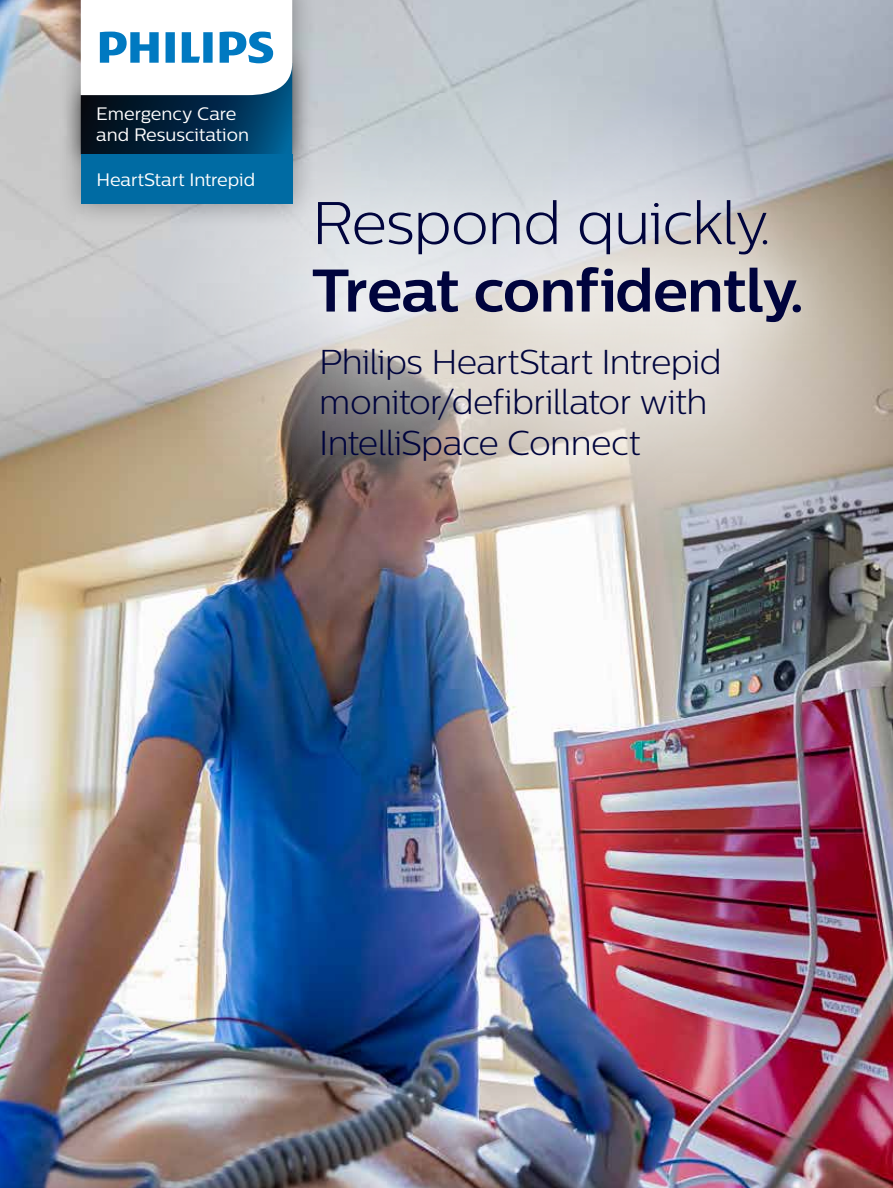
<style>
.page{position:relative;width:893px;height:1188px;background:#fff}
.page>*{position:absolute;margin:0;border:0;box-sizing:border-box;transform-origin:0 0}
.t1{font:700 60px "Centrale Sans";letter-spacing:-.015em;color:#00043d}
.t2{font:300 60px "Centrale Sans";letter-spacing:-.02em;color:#00043d}
.t3{font:300 34.5px/40.5px "Centrale Sans";letter-spacing:-.02em;color:#00043d}
.t4{font:18px/21px "Centrale Sans";color:#fff}
</style>
<div class="page">
<img style="left:0;top:0;width:893px;height:1188px">
<svg style="left:157px;top:118px;width:404px;height:403px"></svg>
<svg style="left:480px;top:96px;width:413px;height:468px"></svg>
<svg style="left:329px;top:70px;width:468px;height:468px;fill:#c4cbd2"></svg>
<svg style="left:277px;top:367px;width:486px;height:135px"></svg>
<svg style="left:270px;top:156px;width:573px;height:211px"></svg>
<div style="left:58px;top:0;width:258px;height:227px;background:#000;opacity:.35"></div>
<div style="left:62px;top:46px;width:249px;height:127px;background:#000;opacity:.5"></div>
<svg style="left:81px;top:0;width:211px;height:154px"></svg>
<div style="left:81px;top:154px;width:211px;height:50px;background:#006ba3"></div>
<p class="t4" style="left:96px;top:103px;width:154px">Emergency Care and Resuscitation</p>
<p class="t4" style="left:96px;top:169px;width:160px">HeartStart Intrepid</p>
<h1 class="t2" style="left:312px;top:189px;width:461px">Respond quickly.</h1>
<h1 class="t1" style="left:312px;top:254px;width:494px">Treat confidently.</h1>
<p class="t3" style="left:319px;top:341px;width:404px">Philips HeartStart Intrepid monitor/defibrillator with<br>IntelliSpace Connect</p>
</div>
